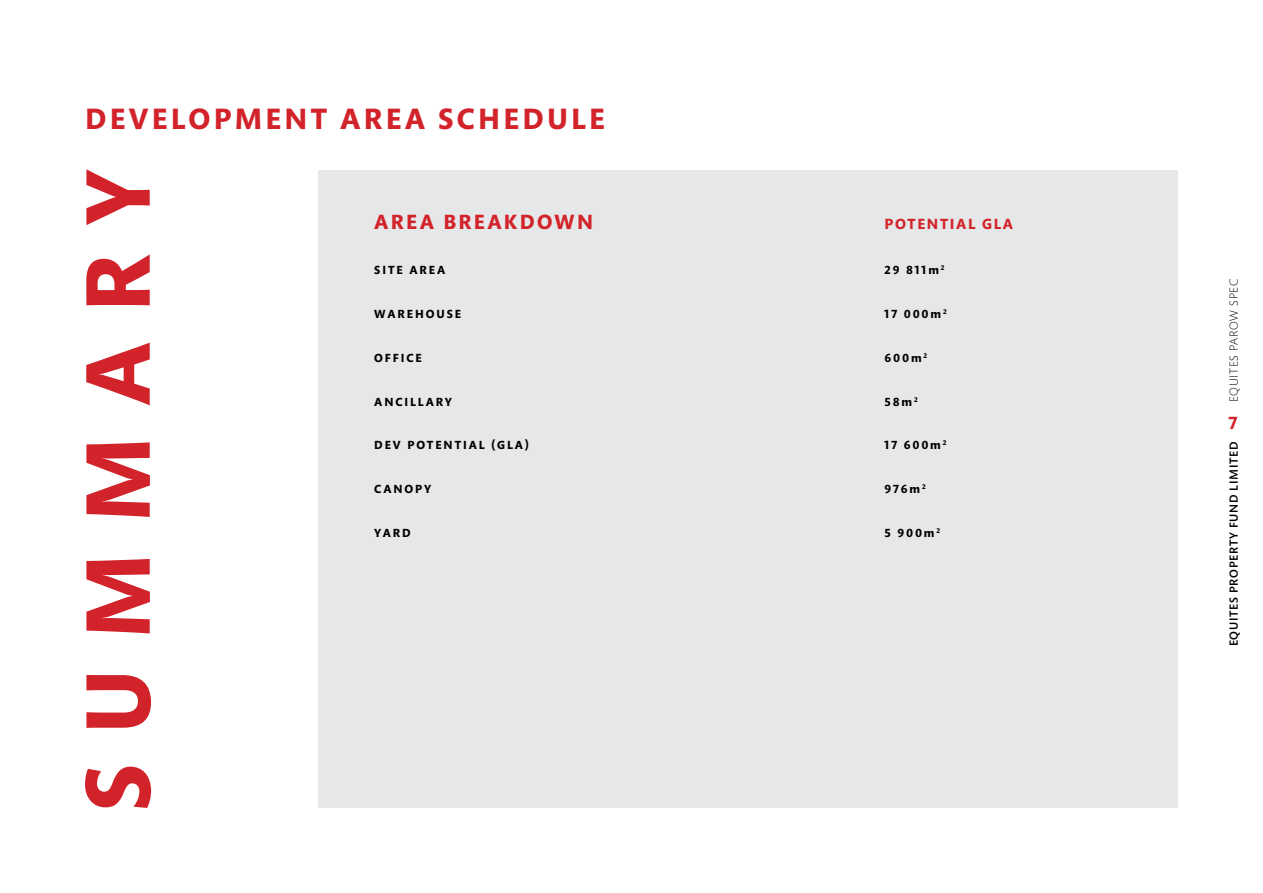
<style>
.page{position:relative;width:1263px;height:893px;background:#fff}
.page>*{position:absolute;margin:0;border:0;box-sizing:border-box;transform-origin:0 0}
.t1{font:700 30px "Mundo Sans Pro";letter-spacing:.11em;color:#d2232a}
.t2{font:700 21px "Mundo Sans Pro";letter-spacing:.11em;color:#d2232a}
.t3{font:700 18px "Mundo Sans Pro";color:#d2232a}
.t4{font:700 15px "Mundo Sans Pro";letter-spacing:.11em;color:#d2232a}
.t5{font:700 12px "Mundo Sans Pro";letter-spacing:.16em;color:#000}
.t6{font:500 12px "Mundo Sans Pro";letter-spacing:.06em;color:#000}
.t7{font:300 12px "Mundo Sans Pro";letter-spacing:.06em;color:#000}
</style>
<div class="page">
<div style="left:319px;top:170px;width:859px;height:638px;background:#e6e7e8"></div>
<svg style="left:85px;top:169px;width:66px;height:639px"></svg>
<h1 class="t1" style="left:85px;top:99px;width:521px">DEVELOPMENT AREA SCHEDULE</h1>
<h2 class="t2" style="left:374px;top:208px;width:220px">AREA BREAKDOWN</h2>
<p class="t4" style="left:884px;top:214px;width:130px">POTENTIAL GLA</p>
<p class="t5" style="left:374px;top:262px;width:73px">SITE AREA</p>
<p class="t5" style="left:884px;top:262px;width:62px">29 811m<sup>2</sup></p>
<p class="t5" style="left:374px;top:306px;width:88px">WAREHOUSE</p>
<p class="t5" style="left:884px;top:306px;width:64px">17 000m<sup>2</sup></p>
<p class="t5" style="left:374px;top:350px;width:49px">OFFICE</p>
<p class="t5" style="left:884px;top:350px;width:44px">600m<sup>2</sup></p>
<p class="t5" style="left:374px;top:394px;width:79px">ANCILLARY</p>
<p class="t5" style="left:884px;top:394px;width:35px">58m<sup>2</sup></p>
<p class="t5" style="left:374px;top:437px;width:156px">DEV POTENTIAL (GLA)</p>
<p class="t5" style="left:884px;top:437px;width:64px">17 600m<sup>2</sup></p>
<p class="t5" style="left:374px;top:481px;width:58px">CANOPY</p>
<p class="t5" style="left:884px;top:481px;width:43px">976m<sup>2</sup></p>
<p class="t5" style="left:374px;top:525px;width:38px">YARD</p>
<p class="t5" style="left:884px;top:525px;width:57px">5 900m<sup>2</sup></p>
<p class="t7" style="left:1226px;top:402px;width:125px;rotate:-90deg">EQUITES PAROW SPEC</p>
<h3 class="t3" style="left:1228px;top:411px;width:11px">7</h3>
<p class="t6" style="left:1226px;top:646px;width:206px;rotate:-90deg">EQUITES PROPERTY FUND LIMITED</p>
</div>
